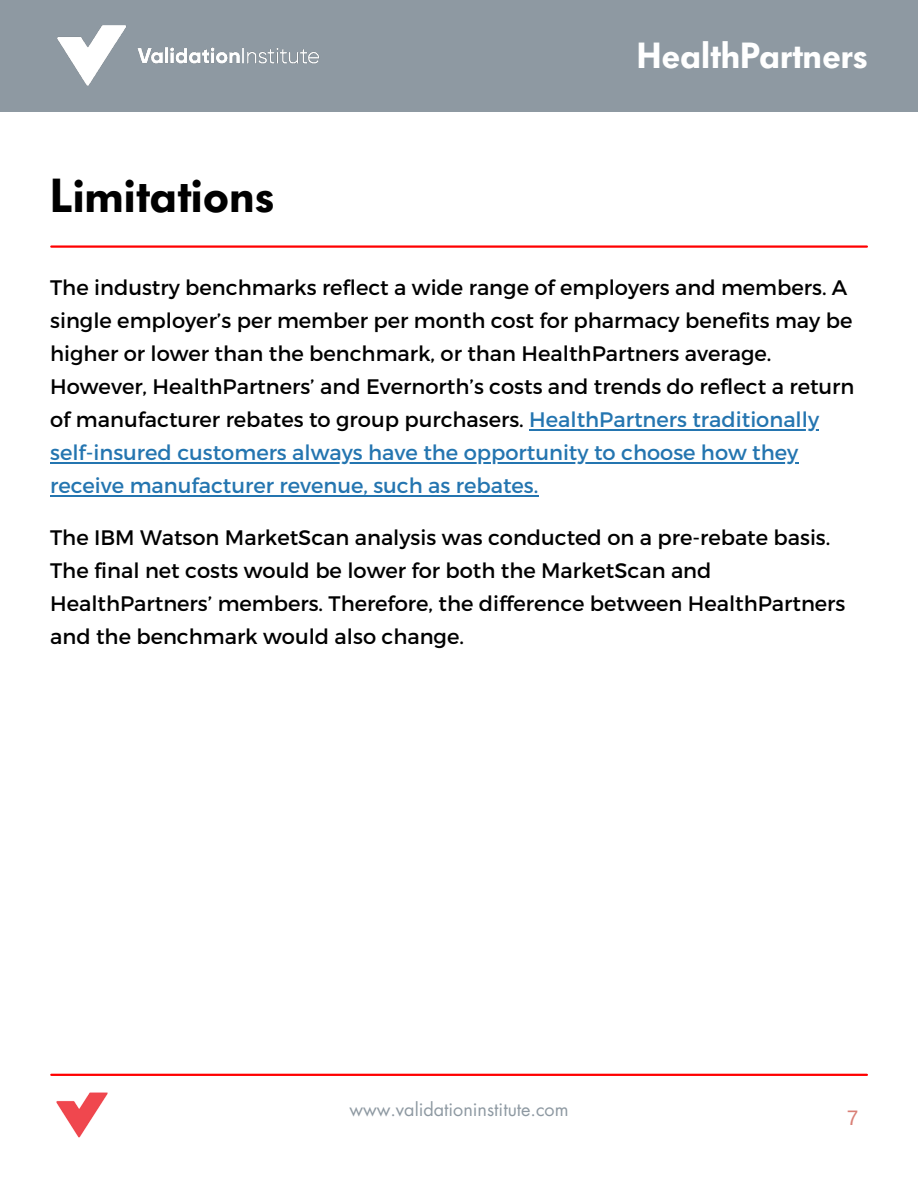
<style>
.page{position:relative;width:918px;height:1188px;background:#fff}
.page>*{position:absolute;margin:0;border:0;box-sizing:border-box;transform-origin:0 0}
.t1{font:600 47.25px "Futura BQ";color:#000}
.t2{font:600 36px "Futura BQ";color:#fff}
.t3{font:21px/33px "Montserrat";color:#000}
.t4{font:21px "Arimo";color:#d97f76}
.t5{font:18px "Futura LT";color:#8e99a2}
.s1{color:#2475b0}
</style>
<div class="page">
<div style="left:0;top:0;width:918px;height:111px;background:#8e99a2"></div>
<img style="left:57px;top:25px;width:262px;height:61px">
<hr style="left:51px;top:1074px;width:816px;height:2px;background:#f00">
<img style="left:56px;top:1092px;width:52px;height:46px">
<hr style="left:51px;top:245px;width:816px;height:3px;background:#f00">
<hr style="left:529px;top:429px;width:290px;height:2px;background:#2475b0">
<hr style="left:50px;top:462px;width:748px;height:2px;background:#2475b0">
<hr style="left:50px;top:495px;width:488px;height:2px;background:#2475b0">
<p class="t1" style="left:50px;top:168px;width:226px">Limitations</p>
<p class="t2" style="left:637px;top:35px;width:233px">HealthPartners</p>
<p class="t3" style="left:50px;top:270px;width:806px">The industry benchmarks reflect a wide range of employers and members. A single employer’s per member per month cost for pharmacy benefits may be higher or lower than the benchmark, or than HealthPartners average.<br>However, HealthPartners’ and Evernorth’s costs and trends do reflect a return of manufacturer rebates to group purchasers. <span class="s1">HealthPartners traditionally self-insured customers always have the opportunity to choose how they receive manufacturer revenue, such as rebates.</span></p>
<p class="t3" style="left:50px;top:520px;width:797px">The IBM Watson MarketScan analysis was conducted on a pre-rebate basis.<br>The final net costs would be lower for both the MarketScan and HealthPartners’ members. Therefore, the difference between HealthPartners and the benchmark would also change.</p>
<p class="t5" style="left:349px;top:1098px;width:221px">www.validationinstitute.com</p>
<p class="t4" style="left:847px;top:1106px;width:13px">7</p>
</div>
